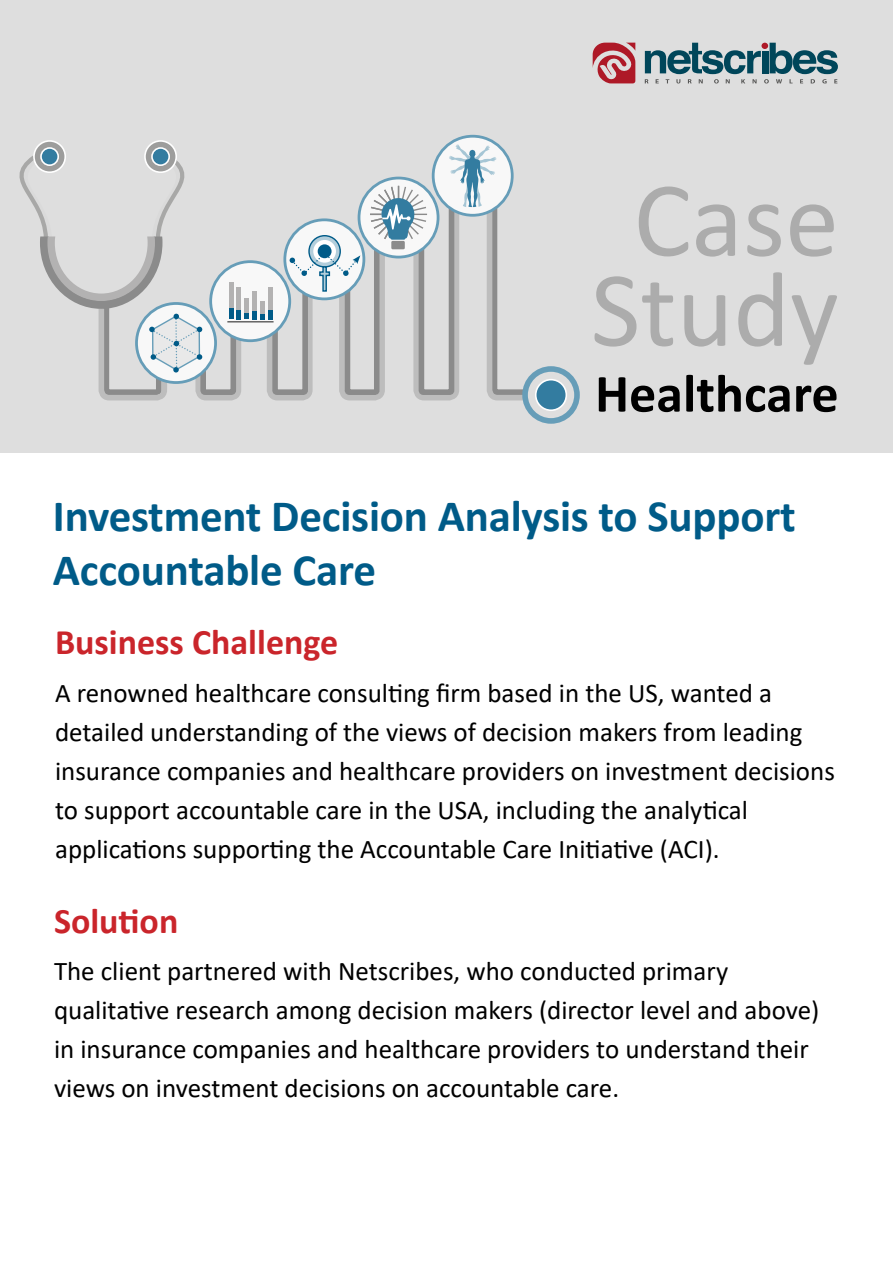
<style>
.page{position:relative;width:893px;height:1263px;background:#fff}
.page>*{position:absolute;margin:0;border:0;box-sizing:border-box;transform-origin:0 0}
.t1{font:108px/90px "Calibri";color:#acacac;text-align:center}
.t2{font:700 54px "Calibri";color:#000}
.t3{font:700 45px/54px "Calibri";letter-spacing:-.005em;color:#005b88}
.t4{font:700 36px "Calibri";color:#ca252b}
.t5{font:27px/39px "Calibri";color:#000}
</style>
<div class="page">
<div style="left:0;top:0;width:893px;height:453px;background:#dedede"></div>
<svg style="left:593px;top:43px;width:42px;height:40px"></svg>
<svg style="left:645px;top:43px;width:193px;height:40px"></svg>
<div style="left:761px;top:43px;width:7px;height:6px;background:#ae1927;border-radius:50%"></div>
<div style="left:211px;top:262px;width:79px;height:79px;background:#f8f8f8;border-radius:50%"></div>
<svg style="left:433px;top:136px;width:79px;height:79px"></svg>
<svg style="left:525px;top:369px;width:52px;height:52px"></svg>
<div style="left:522px;top:366px;width:58px;height:58px;border:6px solid #669db8;border-radius:50%"></div>
<div style="left:536px;top:380px;width:30px;height:30px;background:#337ca0;border-radius:50%"></div>
<div style="left:535px;top:379px;width:32px;height:32px;border:2px solid #fff;border-radius:50%"></div>
<svg style="left:34px;top:141px;width:31px;height:31px"></svg>
<div style="left:33px;top:140px;width:33px;height:33px;border:2px solid #fff;border-radius:50%"></div>
<div style="left:145px;top:141px;width:31px;height:31px;background:#9d9d9c;border-radius:50%"></div>
<div style="left:144px;top:140px;width:33px;height:33px;border:2px solid #fff;border-radius:50%"></div>
<svg style="left:41px;top:148px;width:17px;height:17px"></svg>
<div style="left:40px;top:147px;width:19px;height:19px;border:2px solid #fff;border-radius:50%"></div>
<svg style="left:152px;top:148px;width:17px;height:17px"></svg>
<div style="left:151px;top:147px;width:19px;height:19px;border:2px solid #fff;border-radius:50%"></div>
<svg style="left:19px;top:151px;width:230px;height:250px"></svg>
<div style="left:252px;top:291px;width:5px;height:20px;background:#b3b2b2"></div>
<div style="left:252px;top:311px;width:5px;height:8px;background:#005b88"></div>
<hr style="left:227px;top:321px;width:47px;height:1px;background:#595959">
<svg style="left:260px;top:144px;width:282px;height:259px"></svg>
<h1 class="t1" style="left:591px;top:172px;width:250px">Case<br>Study</h1>
<h2 class="t2" style="left:595px;top:355px;width:245px">Healthcare</h2>
<h3 class="t3" style="left:53px;top:489px;width:744px">Investment Decision Analysis to Support<br>Accountable Care</h3>
<h3 class="t4" style="left:55px;top:617px;width:285px">Business Challenge</h3>
<p class="t5" style="left:55px;top:673px;width:781px">A renowned healthcare consulting firm based in the US, wanted a detailed understanding of the views of decision makers from leading insurance companies and healthcare providers on investment decisions to support accountable care in the USA, including the analytical applications supporting the Accountable Care Initiative (ACI).</p>
<h3 class="t4" style="left:54px;top:895px;width:126px">Solution</h3>
<p class="t5" style="left:54px;top:951px;width:767px">The client partnered with Netscribes, who conducted primary qualitative research among decision makers (director level and above) in insurance companies and healthcare providers to understand their views on investment decisions on accountable care.</p>
</div>
